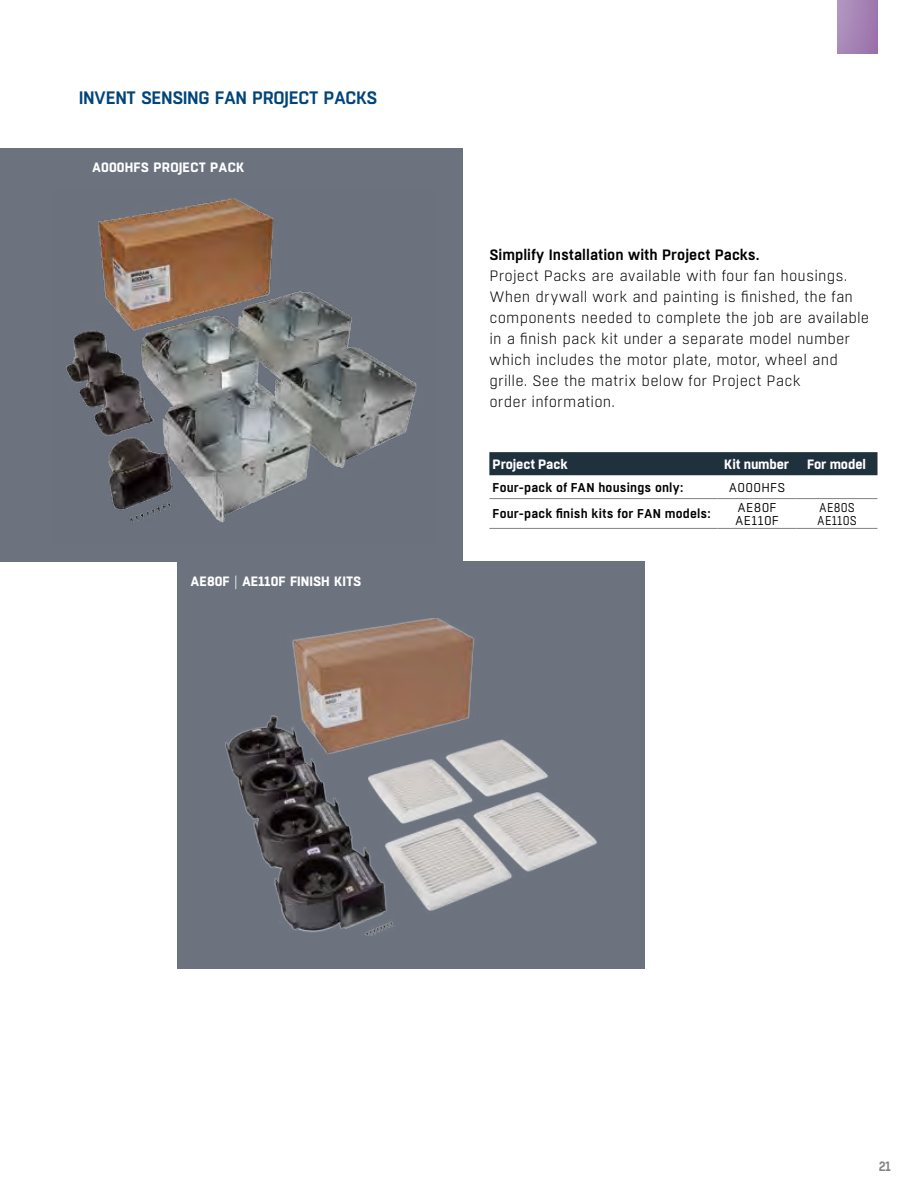
<style>
.page{position:relative;width:918px;height:1188px;background:#fff}
.page>*{position:absolute;margin:0;border:0;box-sizing:border-box;transform-origin:0 0}
.t1{font:600 18px "Boxed";letter-spacing:-.025em;color:#00447c}
.t2{font:300 15px/21px "Boxed";letter-spacing:.01em;color:#000}
.t3{font:600 15px "Boxed";color:#000}
.t4{font:700 13.5px "Boxed";color:#fff}
.t5{font:700 13.5px "Boxed";color:#fff}
.t6{font:600 13.5px "Boxed";color:#808285;scale:.9 1}
.t7{font:600 12.75px "Boxed";letter-spacing:.015em;color:#000}
.t8{font:12.75px/13.5px "Boxed";letter-spacing:.02em;color:#000}
.t9{font:12.75px/13.5px "Boxed";letter-spacing:.02em;color:#000;scale:.9 1}
.s1{font-weight:300}
.s2{font-style:inherit}
</style>
<div class="page">
<div style="left:837px;top:0;width:41px;height:54px;background:linear-gradient(to right,#b093bf,#9b73ab)"></div>
<div style="left:0;top:149px;width:462px;height:413px;background:#6c737f"></div>
<div style="left:177px;top:562px;width:468px;height:407px;background:#6c737f"></div>
<div style="left:489px;top:452px;width:389px;height:23px;background:#20313e"></div>
<hr style="left:489px;top:528px;width:229px;height:1px;background:#808285">
<hr style="left:718px;top:528px;width:79px;height:1px;background:#808285">
<hr style="left:797px;top:528px;width:81px;height:1px;background:#808285">
<hr style="left:489px;top:498px;width:229px;height:1px;background:#808285">
<hr style="left:718px;top:498px;width:79px;height:1px;background:#808285">
<hr style="left:797px;top:498px;width:81px;height:1px;background:#808285">
<img style="left:66px;top:198px;width:351px;height:325px">
<img style="left:226px;top:618px;width:370px;height:317px">
<p class="t1" style="left:79px;top:86px;width:300px">INVENT SENSING FAN PROJECT PACKS</p>
<p class="t4" style="left:92px;top:158px;width:153px">A000HFS PROJECT PACK</p>
<p class="t5" style="left:191px;top:572px;width:172px">AE80F <span class="s1">|</span> AE110F <span class="s2">FINISH KITS</span></p>
<p class="t3" style="left:489px;top:245px;width:272px">Simplify Installation with Project Packs.</p>
<p class="t2" style="left:489px;top:266px;width:381px">Project Packs are available with four fan housings.<br>When drywall work and painting is finished, the fan components needed to complete the job are available in a finish pack kit under a separate model number which includes the motor plate, motor, wheel and grille. See the matrix below for Project Pack<br>order information.</p>
<p class="t4" style="left:493px;top:455px;width:77px">Project Pack</p>
<p class="t4" style="left:724px;top:455px;width:66px">Kit number</p>
<p class="t4" style="left:807px;top:455px;width:60px">For model</p>
<p class="t7" style="left:493px;top:479px;width:192px">Four-pack of FAN housings only:</p>
<p class="t8" style="left:729px;top:481px;width:58px">A000HFS</p>
<p class="t7" style="left:493px;top:505px;width:220px">Four-pack finish kits for FAN models:</p>
<p class="t8" style="left:735px;top:501px;width:46px">AE80F<br>AE110F</p>
<p class="t9" style="left:817px;top:501px;width:46px">AE80S<br>AE110S</p>
<p class="t6" style="left:879px;top:1158px;width:15px">21</p>
</div>
